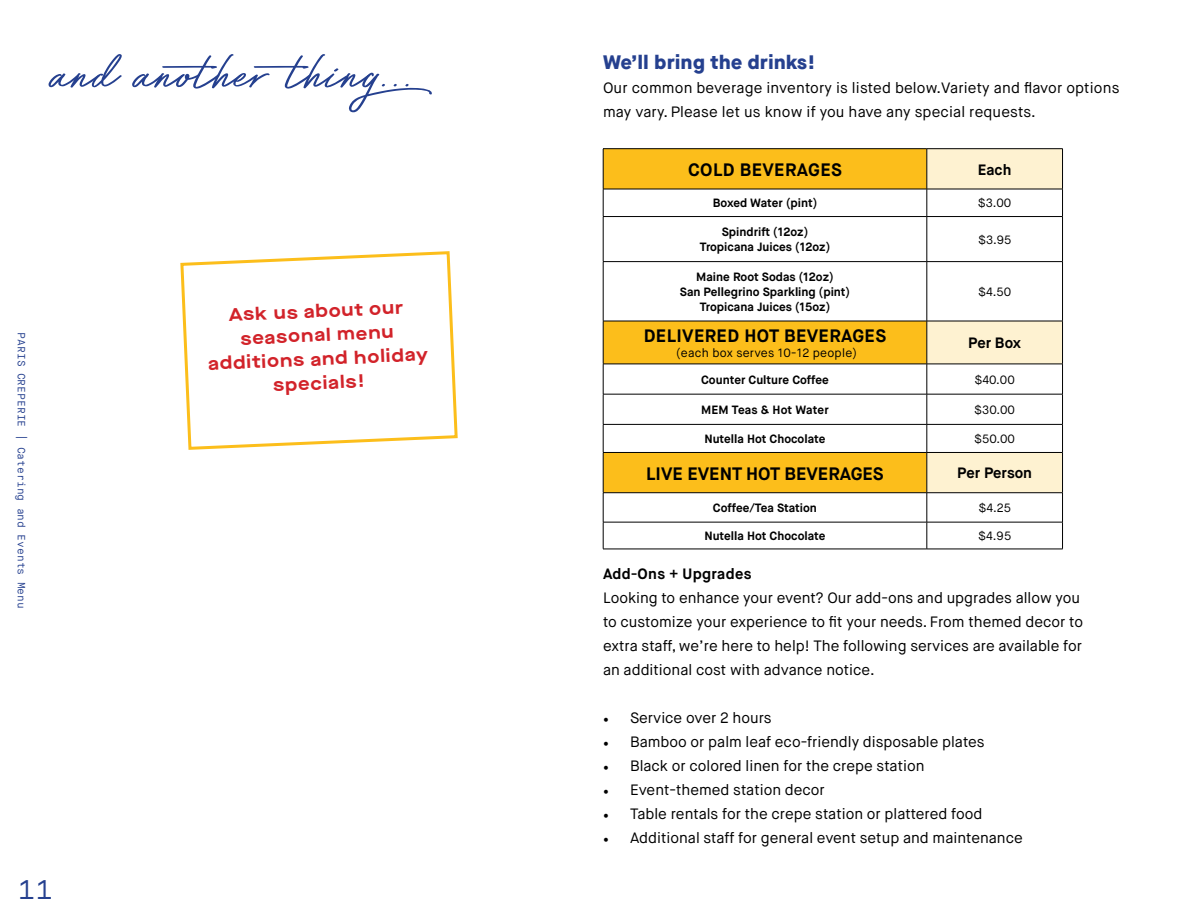
<style>
.page{position:relative;width:1188px;height:918px;background:#fff}
.page>*{position:absolute;margin:0;border:0;box-sizing:border-box;transform-origin:0 0}
.t1{font:72px "Bayshore";color:#25408f}
.t2{font:27px "Maison Neue Mono";color:#25408f}
.t3{font:800 19.5px "Maison Neue";letter-spacing:.03em;color:#25408f}
.t4{font:700 18px/24px "Maison Neue Extended";color:#d2232a;text-align:center}
.t5{font:700 18px "Maison Neue";letter-spacing:.02em;color:#000}
.t6{font:700 18px "Maison Neue";color:#000}
.t7{font:15px/24px "Maison Neue";color:#000}
.t8{font:700 15px "Maison Neue";color:#000}
.t9{font:700 15px "Maison Neue";letter-spacing:.02em;color:#000}
.t10{font:700 12px/15px "Maison Neue";color:#000;text-align:center}
.t11{font:12px "Maison Neue";letter-spacing:.02em;color:#000}
.t12{font:10.5px "Maison Neue Mono";color:#25408f}
.s1{font-family:"Minion Pro"}
</style>
<div class="page">
<svg style="left:604px;top:149px;width:323px;height:343px"></svg>
<svg style="left:928px;top:149px;width:134px;height:343px"></svg>
<hr style="left:603px;top:148px;width:324px;height:1px;background:#000">
<hr style="left:603px;top:149px;width:1px;height:40px;background:#000">
<hr style="left:603px;top:261px;width:324px;height:1px;background:#000">
<hr style="left:603px;top:321px;width:324px;height:1px;background:#000">
<hr style="left:603px;top:321px;width:1px;height:43px;background:#000">
<hr style="left:927px;top:148px;width:136px;height:1px;background:#000">
<hr style="left:927px;top:149px;width:1px;height:40px;background:#000">
<hr style="left:1062px;top:149px;width:1px;height:40px;background:#000">
<hr style="left:927px;top:261px;width:136px;height:1px;background:#000">
<hr style="left:927px;top:321px;width:136px;height:1px;background:#000">
<hr style="left:927px;top:321px;width:1px;height:43px;background:#000">
<hr style="left:1062px;top:321px;width:1px;height:43px;background:#000">
<hr style="left:603px;top:189px;width:324px;height:1px;background:#000">
<svg style="left:603px;top:189px;width:1px;height:27px"></svg>
<hr style="left:927px;top:189px;width:136px;height:1px;background:#000">
<svg style="left:927px;top:189px;width:1px;height:27px"></svg>
<svg style="left:1062px;top:189px;width:1px;height:27px"></svg>
<hr style="left:603px;top:216px;width:324px;height:1px;background:#000">
<hr style="left:603px;top:217px;width:1px;height:44px;background:#000">
<hr style="left:927px;top:216px;width:136px;height:1px;background:#000">
<hr style="left:927px;top:217px;width:1px;height:44px;background:#000">
<hr style="left:1062px;top:217px;width:1px;height:44px;background:#000">
<hr style="left:603px;top:262px;width:1px;height:59px;background:#000">
<hr style="left:927px;top:262px;width:1px;height:59px;background:#000">
<hr style="left:1062px;top:262px;width:1px;height:59px;background:#000">
<hr style="left:603px;top:364px;width:324px;height:1px;background:#000">
<hr style="left:603px;top:364px;width:1px;height:30px;background:#000">
<hr style="left:927px;top:364px;width:136px;height:1px;background:#000">
<hr style="left:927px;top:364px;width:1px;height:30px;background:#000">
<hr style="left:1062px;top:364px;width:1px;height:30px;background:#000">
<hr style="left:603px;top:394px;width:324px;height:1px;background:#000">
<hr style="left:603px;top:394px;width:1px;height:30px;background:#000">
<hr style="left:927px;top:394px;width:136px;height:1px;background:#000">
<hr style="left:927px;top:394px;width:1px;height:30px;background:#000">
<hr style="left:1062px;top:394px;width:1px;height:30px;background:#000">
<hr style="left:603px;top:424px;width:324px;height:1px;background:#000">
<svg style="left:603px;top:425px;width:1px;height:27px"></svg>
<hr style="left:927px;top:424px;width:136px;height:1px;background:#000">
<svg style="left:927px;top:425px;width:1px;height:27px"></svg>
<svg style="left:1062px;top:425px;width:1px;height:27px"></svg>
<hr style="left:603px;top:452px;width:324px;height:1px;background:#000">
<hr style="left:603px;top:453px;width:1px;height:40px;background:#000">
<hr style="left:927px;top:452px;width:136px;height:1px;background:#000">
<hr style="left:927px;top:453px;width:1px;height:40px;background:#000">
<hr style="left:1062px;top:453px;width:1px;height:40px;background:#000">
<hr style="left:603px;top:492px;width:324px;height:1px;background:#000">
<hr style="left:927px;top:492px;width:136px;height:1px;background:#000">
<hr style="left:603px;top:522px;width:324px;height:1px;background:#000">
<svg style="left:603px;top:493px;width:1px;height:56px"></svg>
<hr style="left:927px;top:522px;width:136px;height:1px;background:#000">
<svg style="left:927px;top:493px;width:1px;height:56px"></svg>
<svg style="left:1062px;top:493px;width:1px;height:56px"></svg>
<hr style="left:603px;top:549px;width:324px;height:1px;background:#000">
<hr style="left:927px;top:549px;width:136px;height:1px;background:#000">
<svg style="left:180px;top:251px;width:278px;height:199px"></svg>
<h1 class="t1" style="left:55px;top:20px;width:397px">and another thing...</h1>
<p class="t12" style="left:28px;top:332px;width:278px;rotate:90deg">PARIS CREPERIE | Catering and Events Menu</p>
<p class="t4" style="left:206px;top:302px;width:221px;rotate:-2deg">Ask us about our seasonal menu additions and holiday specials!</p>
<h2 class="t2" style="left:18px;top:873px;width:37px">11</h2>
<h3 class="t3" style="left:603px;top:48px;width:214px">We’ll bring the drinks!</h3>
<p class="t7" style="left:603px;top:76px;width:518px">Our common beverage inventory is listed below.Variety and flavor options may vary. Please let us know if you have any special requests.</p>
<p class="t5" style="left:688px;top:158px;width:155px">COLD BEVERAGES</p>
<p class="t8" style="left:978px;top:160px;width:35px">Each</p>
<p class="t10" style="left:713px;top:196px;width:106px">Boxed Water (pint)</p>
<p class="t11" style="left:978px;top:196px;width:35px">$3.00</p>
<p class="t10" style="left:700px;top:225px;width:132px">Spindrift (12oz)<br>Tropicana Juices (12oz)</p>
<p class="t11" style="left:978px;top:232px;width:35px">$3.95</p>
<p class="t10" style="left:680px;top:269px;width:172px">Maine Root Sodas (12oz)<br>San Pellegrino Sparkling (pint)<br>Tropicana Juices (15oz)</p>
<p class="t11" style="left:978px;top:284px;width:35px">$4.50</p>
<p class="t5" style="left:644px;top:324px;width:244px">DELIVERED HOT BEVERAGES</p>
<p class="t11" style="left:676px;top:345px;width:183px">(each box serves 10-12 people)</p>
<p class="t8" style="left:968px;top:334px;width:54px">Per Box</p>
<p class="t10" style="left:701px;top:372px;width:129px">Counter Culture Coffee</p>
<p class="t11" style="left:974px;top:372px;width:42px">$40.00</p>
<p class="t10" style="left:701px;top:402px;width:129px">MEM Teas &amp; Hot Water</p>
<p class="t11" style="left:974px;top:402px;width:42px">$30.00</p>
<p class="t10" style="left:704px;top:431px;width:123px">Nutella Hot Chocolate</p>
<p class="t11" style="left:974px;top:431px;width:42px">$50.00</p>
<p class="t6" style="left:646px;top:462px;width:239px">LIVE EVENT HOT BEVERAGES</p>
<p class="t8" style="left:957px;top:464px;width:76px">Per Person</p>
<p class="t10" style="left:713px;top:500px;width:106px">Coffee/Tea Station</p>
<p class="t11" style="left:978px;top:500px;width:34px">$4.25</p>
<p class="t10" style="left:704px;top:529px;width:123px">Nutella Hot Chocolate</p>
<p class="t11" style="left:978px;top:528px;width:34px">$4.95</p>
<p class="t9" style="left:603px;top:564px;width:150px">Add-Ons + Upgrades</p>
<p class="t7" style="left:603px;top:586px;width:482px">Looking to enhance your event? Our add-ons and upgrades allow you to customize your experience to fit your needs. From themed decor to extra staff, we’re here to help! The following services are available for an additional cost with advance notice.</p>
<p class="t7" style="left:603px;top:706px;width:170px"><span class="s1">•</span> Service over 2 hours</p>
<p class="t7" style="left:603px;top:730px;width:383px"><span class="s1">•</span> Bamboo or palm leaf eco-friendly disposable plates</p>
<p class="t7" style="left:603px;top:754px;width:323px"><span class="s1">•</span> Black or colored linen for the crepe station</p>
<p class="t7" style="left:603px;top:778px;width:223px"><span class="s1">•</span> Event-themed station decor</p>
<p class="t7" style="left:603px;top:802px;width:381px"><span class="s1">•</span> Table rentals for the crepe station or plattered food</p>
<p class="t7" style="left:603px;top:826px;width:421px"><span class="s1">•</span> Additional staff for general event setup and maintenance</p>
</div>
